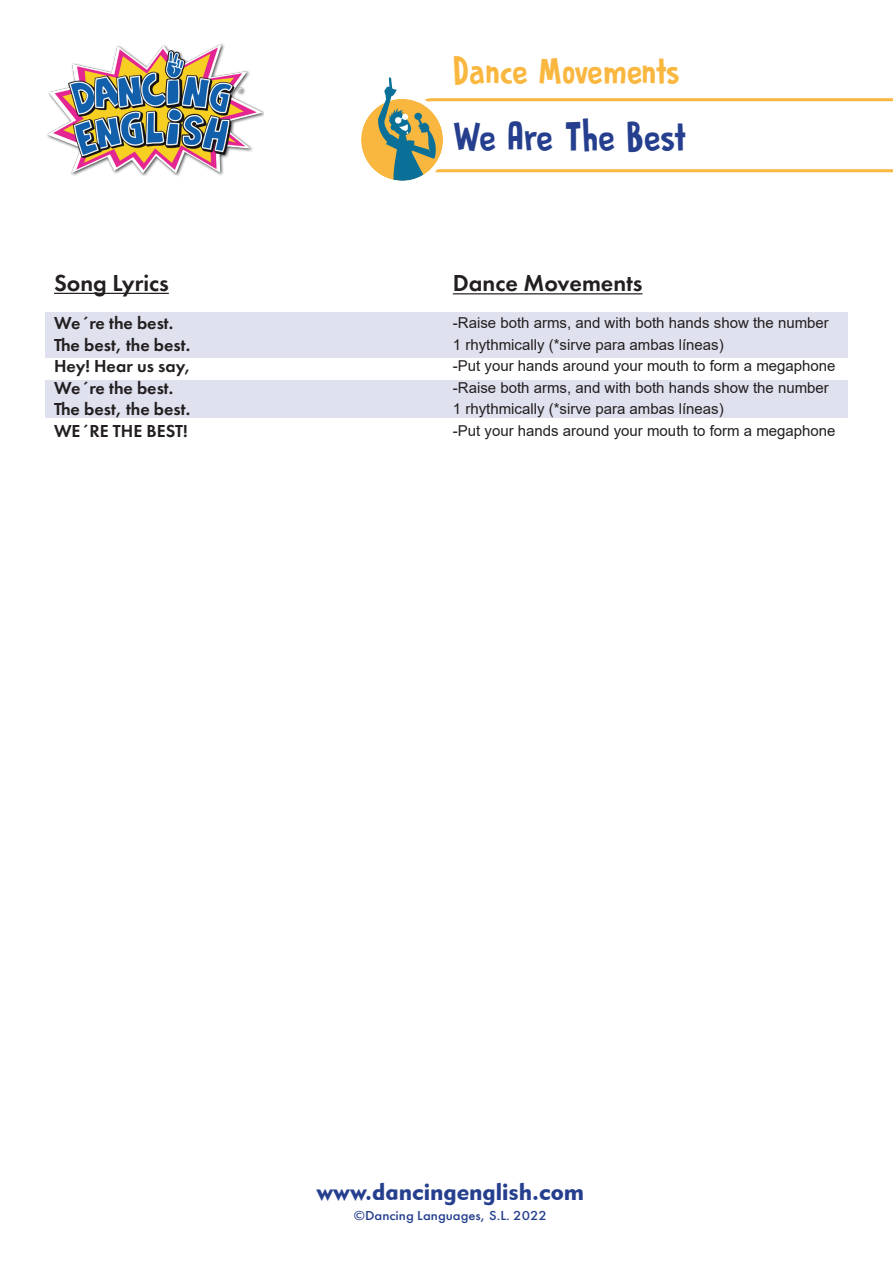
<style>
.page{position:relative;width:893px;height:1263px;background:#fff}
.page>*{position:absolute;margin:0;border:0;box-sizing:border-box;transform-origin:0 0}
.t1{font:40.5px "DK Prince Frog";letter-spacing:-.015em;color:#253f8e}
.t2{font:37.5px "DK Prince Frog";letter-spacing:-.01em;color:#fab73f}
.t3{font:600 24px "Futura PT";color:#231f20}
.t4{font:24px "Geometric 415 BT Black A";color:#253f8e}
.t5{font:600 18px/21.6px "Futura PT";color:#231f20}
.t6{font:15px/21.6px "Arial";color:#231f20}
.t7{font:500 13.5px "Futura PT";color:#253f8e;scale:1.09 1}
</style>
<div class="page">
<div style="left:45px;top:312px;width:803px;height:46px;background:#e0e1ee"></div>
<div style="left:45px;top:380px;width:803px;height:38px;background:#e0e1ee"></div>
<hr style="left:453px;top:293px;width:189px;height:1px;background:#231f20">
<hr style="left:54px;top:293px;width:115px;height:1px;background:#231f20">
<img style="left:47px;top:43px;width:217px;height:133px">
<div style="left:361px;top:99px;width:82px;height:82px;background:#fab73f;border-radius:50%"></div>
<div style="left:356px;top:94px;width:92px;height:92px;border:5px solid #fff;border-radius:50%"></div>
<svg style="left:375px;top:77px;width:518px;height:104px"></svg>
<h3 class="t3" style="left:54px;top:268px;width:116px">Song Lyrics</h3>
<p class="t5" style="left:54px;top:312px;width:138px">We´re the best.<br>The best, the best.<br>Hey! Hear us say,<br>We´re the best.<br>The best, the best.<br>WE´RE THE BEST!</p>
<h2 class="t2" style="left:453px;top:49px;width:228px">Dance Movements</h2>
<h1 class="t1" style="left:453px;top:114px;width:235px">We Are The Best</h1>
<h3 class="t3" style="left:453px;top:268px;width:191px">Dance Movements</h3>
<p class="t6" style="left:453px;top:312px;width:384px">-Raise both arms, and with both hands show the number 1 rhythmically (*sirve para ambas líneas)<br>-Put your hands around your mouth to form a megaphone -Raise both arms, and with both hands show the number 1 rhythmically (*sirve para ambas líneas)<br>-Put your hands around your mouth to form a megaphone</p>
<h3 class="t4" style="left:316px;top:1177px;width:269px">www.dancingenglish.com</h3>
<p class="t7" style="left:354px;top:1207px;width:178px">©Dancing Languages, S.L. 2022</p>
</div>
